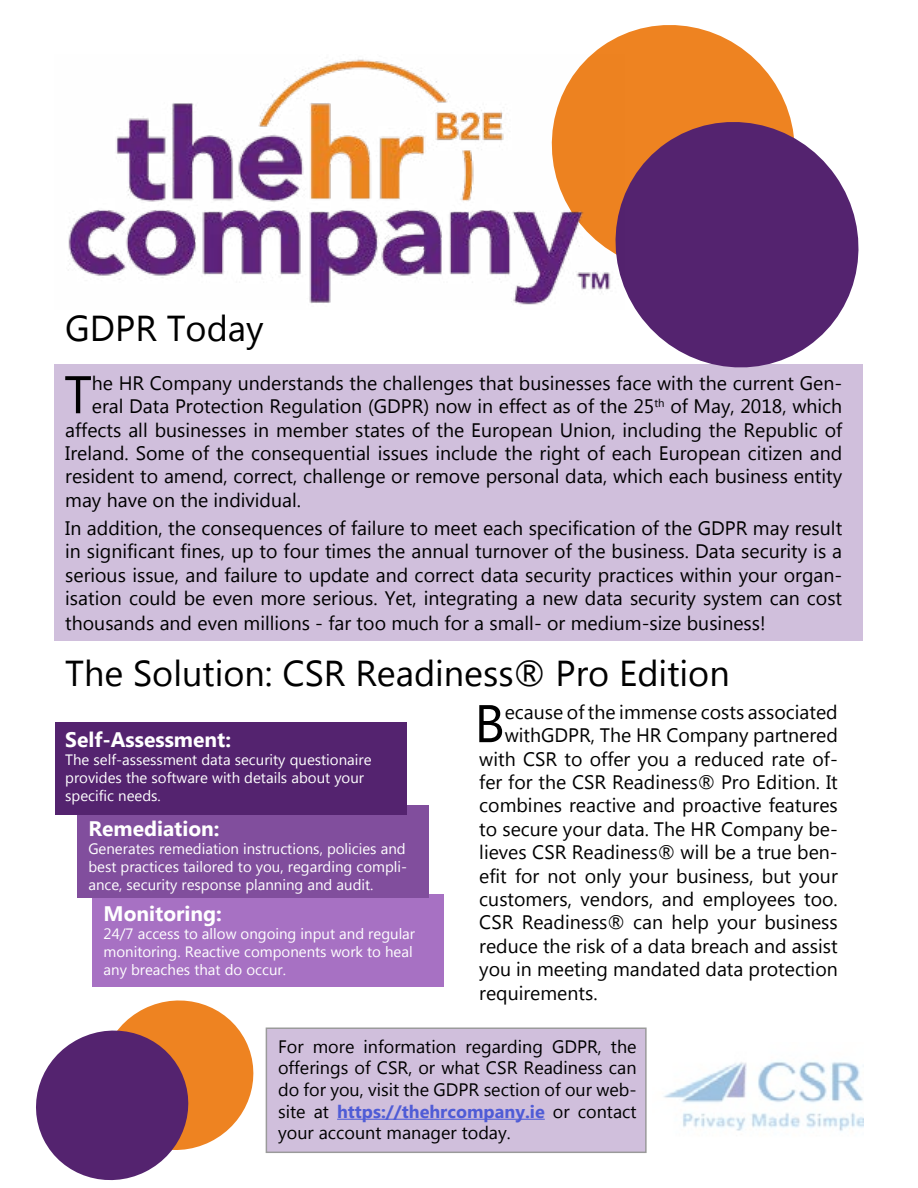
<style>
.page{position:relative;width:918px;height:1188px;background:#fff}
.page>*{position:absolute;margin:0;border:0;box-sizing:border-box;transform-origin:0 0}
.t1{font:52.95px "Microsoft Tai Le";color:#000}
.t2{font:36px "Microsoft Tai Le";color:#000}
.t3{font:700 21px "Microsoft Tai Le";color:#fff}
.t4{font:19.5px/23.4px "Microsoft Tai Le";color:#000;text-align:justify}
.t5{font:18px/21.6px "Microsoft Tai Le";color:#000;text-align:justify}
.t6{font:15px/18px "Microsoft Tai Le";color:#fff}
.s1{font-weight:700;color:#4f5cd6}
</style>
<div class="page">
<div style="left:266px;top:1028px;width:380px;height:124px;background:#d0bfdc"></div>
<svg style="left:36px;top:1000px;width:218px;height:181px"></svg>
<div style="left:55px;top:364px;width:808px;height:276px;background:#d0bfdc"></div>
<svg style="left:592px;top:25px;width:194px;height:80px;fill:#ee8321"></svg>
<svg style="left:624px;top:105px;width:235px;height:263px;fill:#54236f"></svg>
<img style="left:68px;top:54px;width:556px;height:251px">
<img style="left:663px;top:1061px;width:201px;height:70px">
<hr style="left:337px;top:1119px;width:208px;height:1px;background:#4f5cd6">
<div style="left:93px;top:894px;width:351px;height:93px;background:#a771c3"></div>
<div style="left:77px;top:806px;width:351px;height:92px;background:#814e9d"></div>
<div style="left:56px;top:722px;width:351px;height:93px;background:#54236f"></div>
<h2 class="t2" style="left:65px;top:308px;width:200px">GDPR Today</h2>
<h1 class="t1" style="left:64px;top:364px;width:29px">T</h1>
<p class="t4" style="left:92px;top:372px;width:752px">he HR Company understands the challenges that businesses face with the current Gen-</p>
<p class="t4" style="left:92px;top:396px;width:752px">eral Data Protection Regulation (GDPR) now in effect as of the 25<sup>th</sup> of May, 2018, which</p>
<p class="t4" style="left:65px;top:419px;width:779px">affects all businesses in member states of the European Union, including the Republic of</p>
<p class="t4" style="left:65px;top:443px;width:779px">Ireland. Some of the consequential issues include the right of each European citizen and</p>
<p class="t4" style="left:65px;top:466px;width:779px">resident to amend, correct, challenge or remove personal data, which each business entity</p>
<p class="t4" style="left:65px;top:489px;width:237px">may have on the individual.</p>
<p class="t4" style="left:65px;top:517px;width:779px">In addition, the consequences of failure to meet each specification of the GDPR may result in significant fines, up to four times the annual turnover of the business. Data security is a serious issue, and failure to update and correct data security practices within your organ&shy;isation could be even more serious. Yet, integrating a new data security system can cost</p>
<p class="t4" style="left:65px;top:613px;width:702px">thousands and even millions - far too much for a small- or medium-size business!</p>
<h2 class="t2" style="left:65px;top:652px;width:666px">The Solution: CSR Readiness® Pro Edition</h2>
<h1 class="t1" style="left:474px;top:693px;width:32px">B</h1>
<p class="t4" style="left:505px;top:701px;width:335px">ecause of the immense costs associated</p>
<p class="t4" style="left:505px;top:725px;width:335px">withGDPR, The HR Company partnered</p>
<p class="t4" style="left:479px;top:748px;width:360px">with CSR to offer you a reduced rate of-</p>
<p class="t4" style="left:479px;top:772px;width:360px">fer for the CSR Readiness® Pro Edition. It</p>
<p class="t4" style="left:479px;top:795px;width:360px">combines reactive and proactive features</p>
<p class="t4" style="left:479px;top:818px;width:360px">to secure your data. The HR Company be-</p>
<p class="t4" style="left:479px;top:842px;width:360px">lieves CSR Readiness® will be a true ben-</p>
<p class="t4" style="left:479px;top:865px;width:360px">efit for not only your business, but your</p>
<p class="t4" style="left:479px;top:889px;width:360px">customers, vendors, and employees too.</p>
<p class="t4" style="left:479px;top:912px;width:360px">CSR Readiness® can help your business</p>
<p class="t4" style="left:479px;top:935px;width:360px">reduce the risk of a data breach and assist</p>
<p class="t4" style="left:479px;top:959px;width:360px">you in meeting mandated data protection</p>
<p class="t4" style="left:479px;top:982px;width:120px">requirements.</p>
<p class="t5" style="left:278px;top:1037px;width:360px">For more information regarding GDPR, the offerings of CSR, or what CSR Readiness can do for you, visit the GDPR section of our web&shy;site at <span class="s1">https://thehrcompany.ie</span> or contact your account manager today.</p>
<p class="t3" style="left:65px;top:727px;width:167px">Self-Assessment:</p>
<p class="t6" style="left:65px;top:751px;width:308px">The self-assessment data security questionaire provides the software with details about your specific needs.</p>
<p class="t3" style="left:88px;top:816px;width:133px">Remediation:</p>
<p class="t6" style="left:88px;top:840px;width:320px;text-align:justify">Generates remediation instructions, policies and best practices tailored to you, regarding compli&shy;ance, security response planning and audit.</p>
<p class="t3" style="left:104px;top:902px;width:120px">Monitoring:</p>
<p class="t6" style="left:104px;top:926px;width:313px">24/7 access to allow ongoing input and regular monitoring. Reactive components work to heal any breaches that do occur.</p>
</div>
